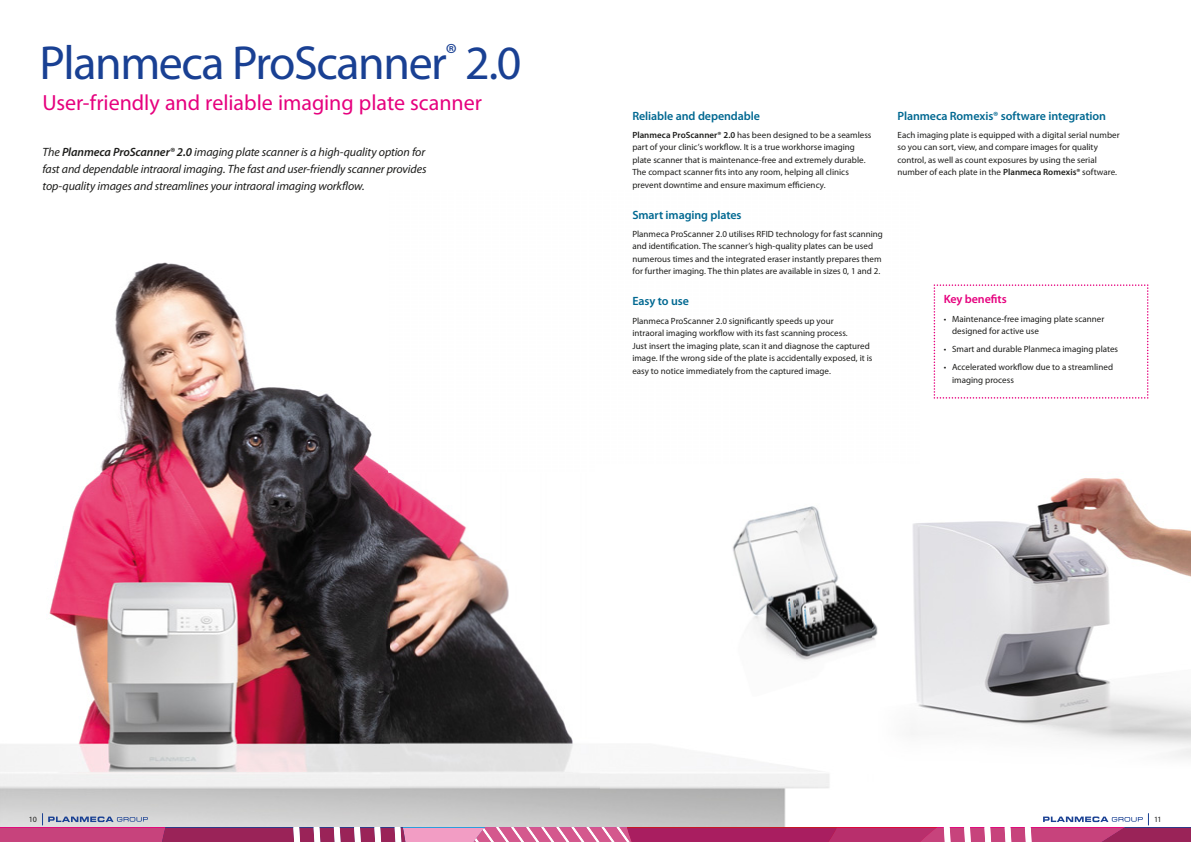
<style>
.page{position:relative;width:1191px;height:842px;background:#fff}
.page>*{position:absolute;margin:0;border:0;box-sizing:border-box;transform-origin:0 0}
.t1{font:48px "Myriad Pro";letter-spacing:-.03em;color:#194093}
.t2{font:22px "Myriad Pro";color:#e6007e}
.t3{font:italic 12px/17px "Myriad Pro";letter-spacing:-.01em;color:#1d1d1b;text-align:justify}
.t4{font:600 12px "Myriad Pro";letter-spacing:-.01em;color:#006891}
.t5{font:600 12px "Myriad Pro";letter-spacing:-.005em;color:#e6007e}
.t6{font:9px/12.5px "Myriad Pro";color:#1d1d1b}
.t7{font:8px "Myriad Pro";color:#1d1d1b}
.s1{font-weight:600}
</style>
<div class="page">
<img style="left:0;top:262px;width:388px;height:551px">
<img style="left:388px;top:474px;width:213px;height:339px">
<img style="left:601px;top:767px;width:228px;height:46px">
<img style="left:595px;top:474px;width:277px;height:227px">
<img style="left:911px;top:478px;width:280px;height:280px">
<img style="left:872px;top:620px;width:6px;height:21px">
<svg style="left:0;top:813px;width:1191px;height:29px"></svg>
<svg style="left:933px;top:284px;width:215px;height:115px"></svg>
<h1 class="t1" style="left:39px;top:44px;width:483px">Planmeca ProScanner<sup>®</sup> 2.0</h1>
<h2 class="t2" style="left:43px;top:94px;width:441px">User-friendly and reliable imaging plate scanner</h2>
<p class="t3" style="left:43px;top:145px;width:385px">The <span class="s1">Planmeca ProScanner® 2.0</span> imaging plate scanner is a high-quality option for fast and dependable intraoral imaging. The fast and user-friendly scanner provides top-quality images and streamlines your intraoral imaging workflow.</p>
<h3 class="t4" style="left:632px;top:111px;width:129px">Reliable and dependable</h3>
<p class="t6" style="left:632px;top:129px;width:241px"><span class="s1">Planmeca ProScanner® 2.0</span> has been designed to be a seamless part of your clinic’s workflow. It is a true workhorse imaging plate scanner that is maintenance-free and extremely durable.<br>The compact scanner fits into any room, helping all clinics prevent downtime and ensure maximum efficiency.</p>
<h3 class="t4" style="left:632px;top:210px;width:111px">Smart imaging plates</h3>
<p class="t6" style="left:632px;top:228px;width:252px">Planmeca ProScanner 2.0 utilises RFID technology for fast scanning and identification. The scanner’s high-quality plates can be used numerous times and the integrated eraser instantly prepares them for further imaging. The thin plates are available in sizes 0, 1 and 2.</p>
<h3 class="t4" style="left:632px;top:297px;width:58px">Easy to use</h3>
<p class="t6" style="left:632px;top:315px;width:241px">Planmeca ProScanner 2.0 significantly speeds up your<br>intraoral imaging workflow with its fast scanning process.<br>Just insert the imaging plate, scan it and diagnose the captured image. If the wrong side of the plate is accidentally exposed, it is easy to notice immediately from the captured image.</p>
<h3 class="t4" style="left:897px;top:111px;width:210px">Planmeca Romexis® software integration</h3>
<p class="t6" style="left:897px;top:129px;width:224px">Each imaging plate is equipped with a digital serial number so you can sort, view, and compare images for quality control, as well as count exposures by using the serial number of each plate in the <span class="s1">Planmeca Romexis®</span> software.</p>
<h3 class="t5" style="left:943px;top:295px;width:65px">Key benefits</h3>
<p class="t6" style="left:952px;top:313px;width:154px;text-indent:-9px">• Maintenance-free imaging plate scanner designed for active use</p>
<p class="t6" style="left:943px;top:344px;width:176px">• Smart and durable Planmeca imaging plates</p>
<p class="t6" style="left:952px;top:362px;width:162px;text-indent:-9px">• Accelerated workflow due to a streamlined imaging process</p>
<p class="t7" style="left:29px;top:816px;width:9px">10</p>
<p class="t7" style="left:1154px;top:816px;width:9px">11</p>
</div>
